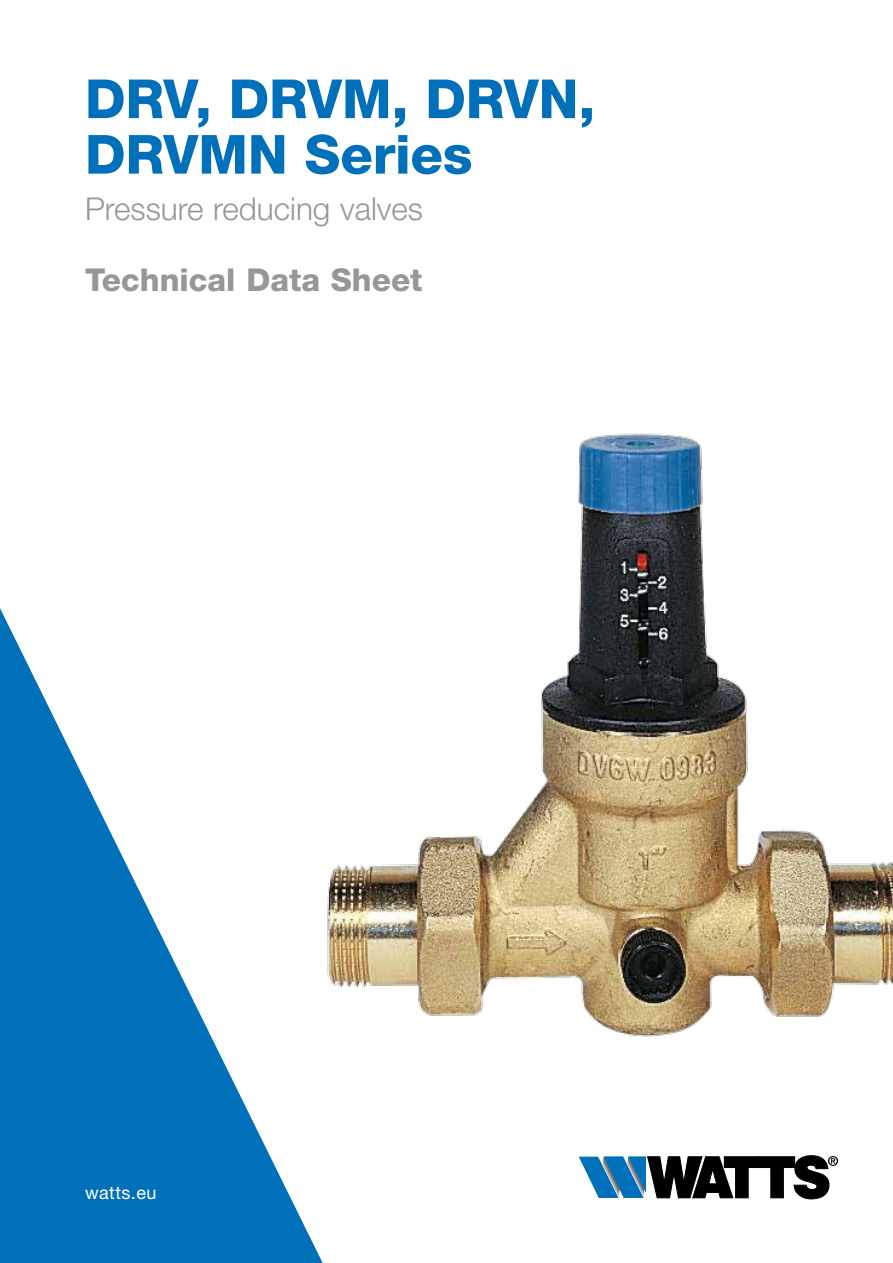
<style>
.page{position:relative;width:893px;height:1263px;background:#fff}
.page>*{position:absolute;margin:0;border:0;box-sizing:border-box;transform-origin:0 0}
.t1{font:800 54px/55.5px "Helvetica Neue LT Std";letter-spacing:-.005em;color:#0070ba}
.t2{font:300 31.5px "Helvetica Neue LT Std";color:#979796}
.t3{font:800 31.5px "Helvetica Neue LT Std";color:#979796}
.t4{font:18px "Helvetica Neue LT Std";letter-spacing:.025em;color:#fff}
</style>
<div class="page">
<svg style="left:579px;top:1155px;width:259px;height:44px"></svg>
<svg style="left:0;top:608px;width:323px;height:655px;fill:#0070ba"></svg>
<img style="left:243px;top:433px;width:650px;height:635px">
<p class="t1" style="left:85px;top:71px;width:512px">DRV, DRVM, DRVN,<br>DRVMN Series</p>
<p class="t2" style="left:85px;top:190px;width:339px">Pressure reducing valves</p>
<p class="t3" style="left:85px;top:261px;width:339px">Technical Data Sheet</p>
<p class="t4" style="left:85px;top:1182px;width:73px">watts.eu</p>
</div>
